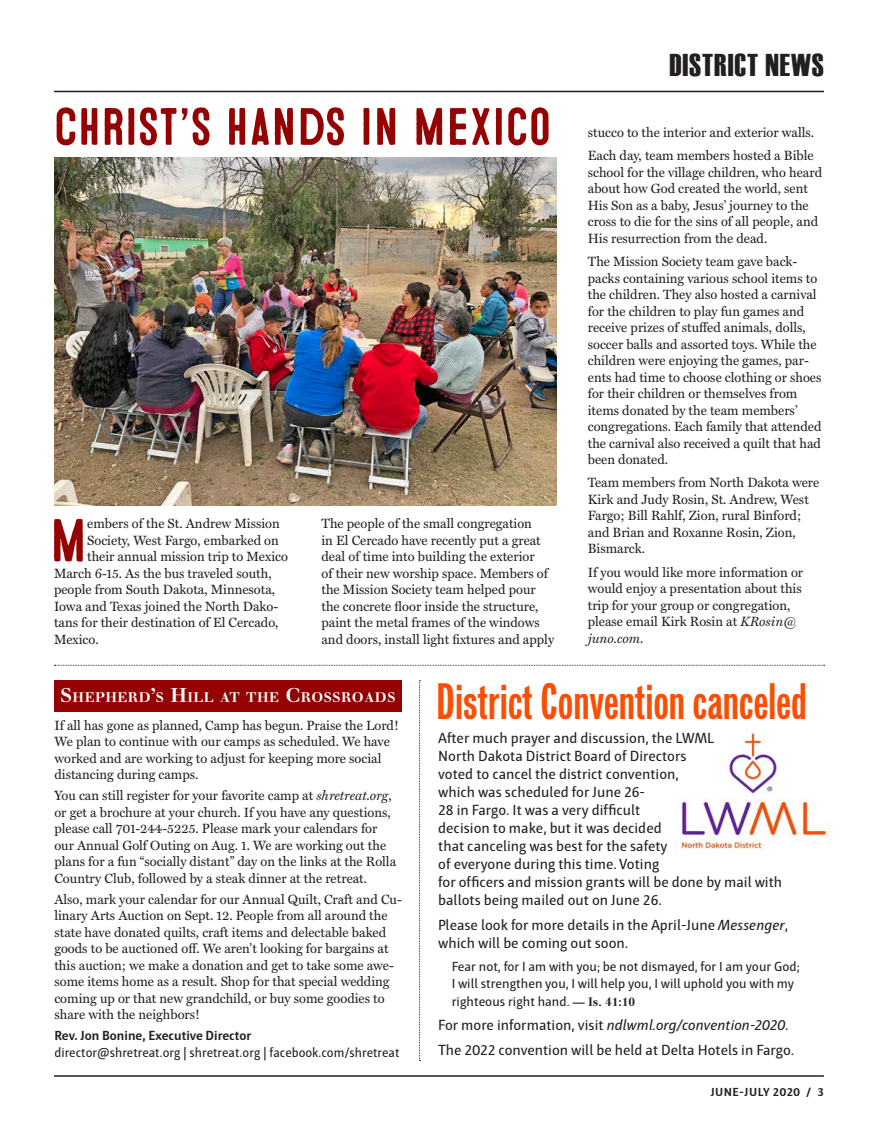
<style>
.page{position:relative;width:878px;height:1141px;background:#fff}
.page>*{position:absolute;margin:0;border:0;box-sizing:border-box;transform-origin:0 0}
.Body_Text{font:60.6px "Microbrew One";color:#940202}
.Submissions_Body_Tex{font:52.5px "Microbrew One";letter-spacing:-.01em;color:#940202}
.Submissions_Body_Tex-2{font:46.5px "Vonnes Bold Comp";letter-spacing:.01em;color:#fa4e04}
.Interior_Header_Bar{font:31.5px "Haettenschweiler";letter-spacing:.03em;color:#231f20}
.Submissions_Body_Tex-3{font:15px/18px "Haptic";color:#231f20}
.Submissions_Body_Tex-4{font:italic 15px "Haptic";color:#231f20}
.BODY_text{font:700 13.65px "Walbaum";letter-spacing:.035em;color:#fff}
.Body_Text-2{font:13.5px/16.5px "Miller Text";color:#231f20}
.Submissions_Body_Tex-5{font:13.5px/16.5px "Haptic";color:#231f20}
.Body_Text-3{font:13.5px/16.5px "Haptic";color:#231f20}
.t1{font:700 12px "Haptic";letter-spacing:.04em;color:#231f20}
.s1{font-style:italic}
.s2{font-size:19.5px}
.s3{font-weight:700}
.s4{font-family:"Walbaum";font-weight:700;font-size:12px}
.s5{font-style:normal}
</style>
<div class="page">
<hr style="left:54px;top:1075px;width:770px;height:2px;background:#231f20">
<hr style="left:54px;top:91px;width:770px;height:1px;background:#231f20">
<svg style="left:54px;top:665px;width:770px;height:1px"></svg>
<img style="left:54px;top:157px;width:502px;height:349px">
<div style="left:54px;top:680px;width:348px;height:32px;background:#940202"></div>
<svg style="left:419px;top:680px;width:1px;height:381px"></svg>
<img style="left:676px;top:728px;width:155px;height:125px">
<p class="Submissions_Body_Tex" style="left:54px;top:97px;width:499px">CHRIST’S HANDS IN MEXICO</p>
<p class="Body_Text" style="left:50px;top:506px;width:39px">M</p>
<p class="Body_Text-2" style="left:87px;top:516px;width:194px">embers of the St. Andrew Mission</p>
<p class="Body_Text-2" style="left:87px;top:532px;width:193px">Society, West Fargo, embarked on</p>
<p class="Body_Text-2" style="left:87px;top:549px;width:202px">their annual mission trip to Mexico</p>
<p class="Body_Text-2" style="left:54px;top:565px;width:219px">March 6-15. As the bus traveled south,</p>
<p class="Body_Text-2" style="left:54px;top:582px;width:223px">people from South Dakota, Minnesota,</p>
<p class="Body_Text-2" style="left:54px;top:598px;width:226px">Iowa and Texas joined the North Dako-</p>
<p class="Body_Text-2" style="left:54px;top:615px;width:226px">tans for their destination of El Cercado,</p>
<p class="Body_Text-2" style="left:54px;top:631px;width:46px">Mexico.</p>
<p class="Body_Text-2" style="left:321px;top:516px;width:234px">The people of the small congregation<br>in El Cercado have recently put a great deal of time into building the exterior<br>of their new worship space. Members of the Mission Society team helped pour the concrete floor inside the structure, paint the metal frames of the windows and doors, install light fixtures and apply</p>
<p class="Interior_Header_Bar" style="left:669px;top:47px;width:156px">DISTRICT NEWS</p>
<p class="Body_Text-2" style="left:588px;top:125px;width:228px">stucco to the interior and exterior walls.</p>
<p class="Body_Text-2" style="left:588px;top:148px;width:236px">Each day, team members hosted a Bible school for the village children, who heard about how God created the world, sent His Son as a baby, Jesus’ journey to the cross to die for the sins of all people, and His resurrection from the dead.</p>
<p class="Body_Text-2" style="left:588px;top:254px;width:235px">The Mission Society team gave back&shy;packs containing various school items to the children. They also hosted a carnival for the children to play fun games and receive prizes of stuffed animals, dolls, soccer balls and assorted toys. While the children were enjoying the games, par&shy;ents had time to choose clothing or shoes for their children or themselves from items donated by the team members’ congregations. Each family that attended the carnival also received a quilt that had been donated.</p>
<p class="Body_Text-2" style="left:588px;top:475px;width:233px">Team members from North Dakota were<br>Kirk and Judy Rosin, St. Andrew, West<br>Fargo; Bill Rahlf, Zion, rural Binford; and Brian and Roxanne Rosin, Zion,<br>Bismarck.</p>
<p class="Body_Text-2" style="left:588px;top:564px;width:217px">If you would like more information or would enjoy a presentation about this trip for your group or congregation, please email Kirk Rosin at <span class="s1">KRosin@ juno.com</span>.</p>
<p class="BODY_text" style="left:60px;top:689px;width:335px"><span class="s2">S</span>HEPHERD<span class="s2">’</span>S <span class="s2">H</span>ILL AT THE <span class="s2">C</span>ROSSROADS</p>
<p class="Body_Text-2" style="left:54px;top:717px;width:346px">If all has gone as planned, Camp has begun. Praise the Lord!<br>We plan to continue with our camps as scheduled. We have worked and are working to adjust for keeping more social distancing during camps.</p>
<p class="Body_Text-2" style="left:54px;top:787px;width:343px">You can still register for your favorite camp at <span class="s1">shretreat.org</span>, or get a brochure at your church. If you have any questions, please call 701-244-5225. Please mark your calendars for our Annual Golf Outing on Aug. 1. We are working out the plans for a fun “socially distant” day on the links at the Rolla Country Club, followed by a steak dinner at the retreat.</p>
<p class="Body_Text-2" style="left:54px;top:891px;width:349px">Also, mark your calendar for our Annual Quilt, Craft and Cu&shy;linary Arts Auction on Sept. 12. People from all around the state have donated quilts, craft items and delectable baked goods to be auctioned off. We aren’t looking for bargains at this auction; we make a donation and get to take some awe&shy;some items home as a result. Shop for that special wedding coming up or that new grandchild, or buy some goodies to share with the neighbors!</p>
<p class="Body_Text-3" style="left:54px;top:1027px;width:346px"><span class="s3">Rev. Jon Bonine, Executive Director<br></span>director@shretreat.org | shretreat.org | facebook.com/shretreat</p>
<p class="Submissions_Body_Tex-2" style="left:437px;top:672px;width:371px">District Convention canceled</p>
<p class="Submissions_Body_Tex-3" style="left:438px;top:729px;width:345px">After much prayer and discussion, the LWML<br>North Dakota District Board of Directors<br>voted to cancel the district convention,<br>which was scheduled for June 26-<br>28 in Fargo. It was a very difficult<br>decision to make, but it was decided<br>that canceling was best for the safety<br>of everyone during this time. Voting<br>for officers and mission grants will be done by mail with ballots being mailed out on June 26.</p>
<p class="Submissions_Body_Tex-3" style="left:438px;top:916px;width:351px">Please look for more details in the April-June <span class="s1">Messenger</span>, which will be coming out soon.</p>
<p class="Submissions_Body_Tex-5" style="left:452px;top:958px;width:349px">Fear not, for I am with you; be not dismayed, for I am your God;<br>I will strengthen you, I will help you, I will uphold you with my</p>
<p class="Submissions_Body_Tex-5" style="left:452px;top:993px;width:185px">righteous right hand. <span class="s4">— Is. 41:10</span></p>
<p class="Submissions_Body_Tex-4" style="left:438px;top:1016px;width:352px"><span class="s5">For more information, visit</span> ndlwml.org/convention-2020<span class="s5">.</span></p>
<p class="Submissions_Body_Tex-3" style="left:438px;top:1041px;width:357px">The 2022 convention will be held at Delta Hotels in Fargo.</p>
<p class="t1" style="left:710px;top:1084px;width:115px">JUNE-JULY 2020 / 3</p>
</div>
